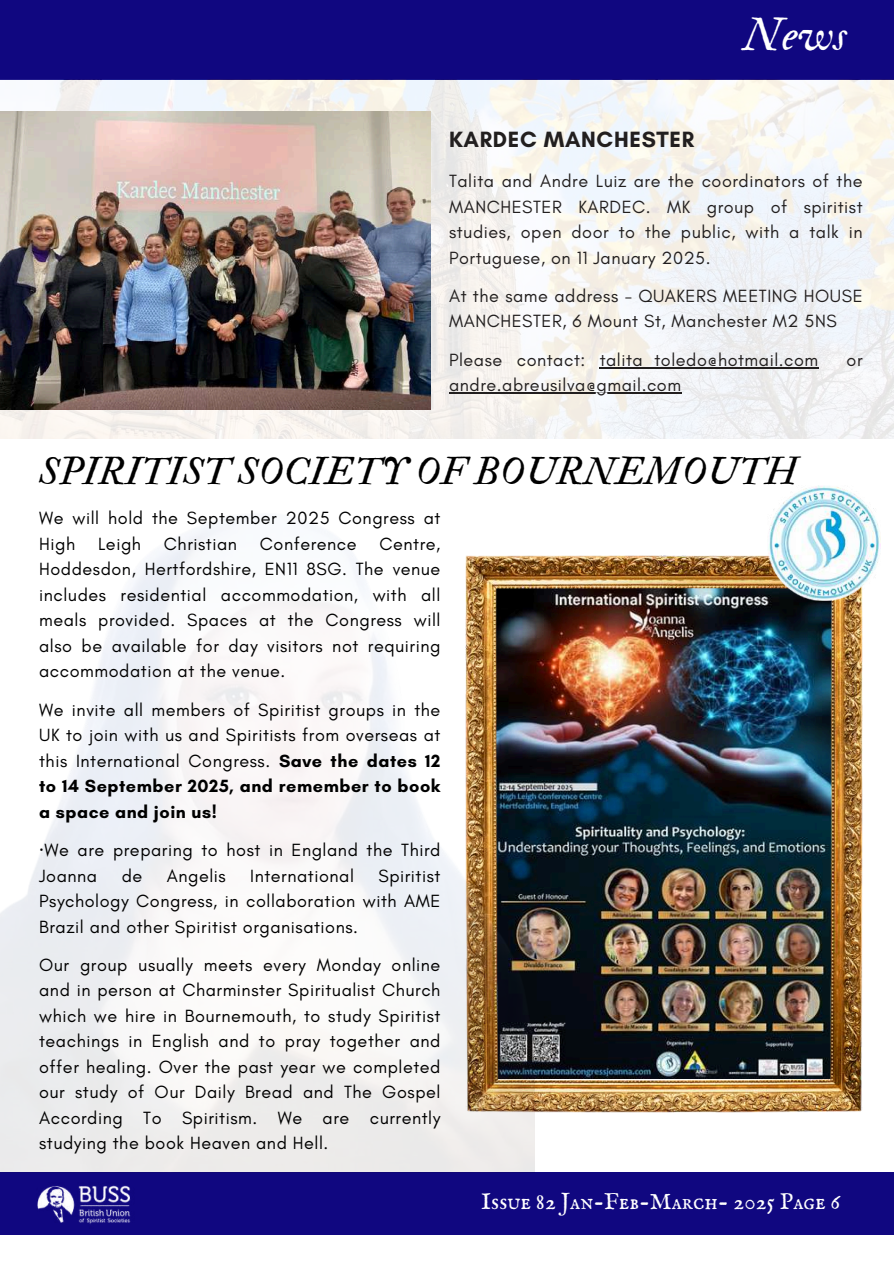
<style>
.page{position:relative;width:894px;height:1264px;background:#fff}
.page>*{position:absolute;margin:0;border:0;box-sizing:border-box;transform-origin:0 0}
.t1{font:46.35px "IM FELL Double Pica Italic";color:#fff}
.t2{font:38.1px "IM FELL Double Pica Italic";color:#000}
.t3{font:23.1px "IM FELL English SC";color:#fff}
.t4{font:700 22.5px "Glacial Indifference";letter-spacing:.03em;color:#221f1f}
.t5{font:18px/25.5px "Glacial Indifference";letter-spacing:.03em;color:#000;text-align:justify}
.t6{font:18px/25.5px "Glacial Indifference";letter-spacing:.03em;color:#221f1f;text-align:justify}
.s1{font-weight:700}
.s2{font-family:"Noto Sans"}
</style>
<div class="page">
<div style="left:0;top:0;width:893px;height:79px;background:#100780"></div>
<div style="left:0;top:1171px;width:893px;height:63px;background:#100780"></div>
<img style="left:37px;top:1185px;width:94px;height:39px">
<img style="left:0;top:79px;width:892px;height:359px">
<img style="left:0;top:112px;width:430px;height:297px">
<img style="left:534px;top:555px;width:327px;height:557px">
<img style="left:766px;top:486px;width:114px;height:114px">
<img style="left:0;top:438px;width:534px;height:734px">
<hr style="left:599px;top:367px;width:219px;height:2px;background:#221f1f">
<hr style="left:449px;top:393px;width:232px;height:1px;background:#221f1f">
<h1 class="t1" style="left:743px;top:6px;width:105px">News</h1>
<p class="t4" style="left:449px;top:126px;width:247px">KARDEC MANCHESTER</p>
<p class="t6" style="left:449px;top:168px;width:415px">Talita and Andre Luiz are the coordinators of the MANCHESTER KARDEC. MK group of spiritist studies, open door to the public, with a talk in Portuguese, on 11 January 2025.</p>
<p class="t6" style="left:449px;top:283px;width:415px">At the same address - QUAKERS MEETING HOUSE<br>MANCHESTER, 6 Mount St, Manchester M2 5NS</p>
<p class="t6" style="left:449px;top:346px;width:371px">Please contact: talita_toledo@hotmail.com</p>
<p class="t6" style="left:846px;top:346px;width:18px">or</p>
<p class="t6" style="left:449px;top:372px;width:233px">andre.abreusilva@gmail.com</p>
<h2 class="t2" style="left:39px;top:448px;width:759px">SPIRITIST SOCIETY OF BOURNEMOUTH</h2>
<p class="t5" style="left:39px;top:505px;width:402px">We will hold the September 2025 Congress at<br>High</p>
<p class="t5" style="left:98px;top:531px;width:44px">Leigh</p>
<p class="t5" style="left:164px;top:531px;width:75px">Christian</p>
<p class="t5" style="left:260px;top:531px;width:98px">Conference</p>
<p class="t5" style="left:39px;top:531px;width:402px;text-indent:340px">Centre, Hoddesdon, Hertfordshire, EN11 8SG. The venue includes residential accommodation, with all meals provided. Spaces at the Congress will also be available for day visitors not requiring accommodation at the venue.</p>
<p class="t5" style="left:39px;top:696px;width:402px">We invite all members of Spiritist groups in the UK to join with us and Spiritists from overseas at this International Congress. <span class="s1">Save the dates 12 to 14 September 2025, and remember to book a space and join us!</span></p>
<p class="t5" style="left:39px;top:837px;width:402px"><span class="s2">·</span>We are preparing to host in England the Third<br>Joanna</p>
<p class="t5" style="left:122px;top:862px;width:22px">de</p>
<p class="t5" style="left:167px;top:862px;width:61px">Angelis</p>
<p class="t5" style="left:250px;top:862px;width:105px">International</p>
<p class="t5" style="left:39px;top:862px;width:402px;text-indent:339px">Spiritist Psychology Congress, in collaboration with AME Brazil and other Spiritist organisations.</p>
<p class="t5" style="left:39px;top:951px;width:402px">Our group usually meets every Monday online and in person at Charminster Spiritualist Church which we hire in Bournemouth, to study Spiritist teachings in English and to pray together and offer healing. Over the past year we completed our study of Our Daily Bread and The Gospel According To Spiritism. We are currently studying the book Heaven and Hell.</p>
<p class="t3" style="left:481px;top:1187px;width:360px">Issue 82 Jan-Feb-March- 2025 Page 6</p>
</div>
